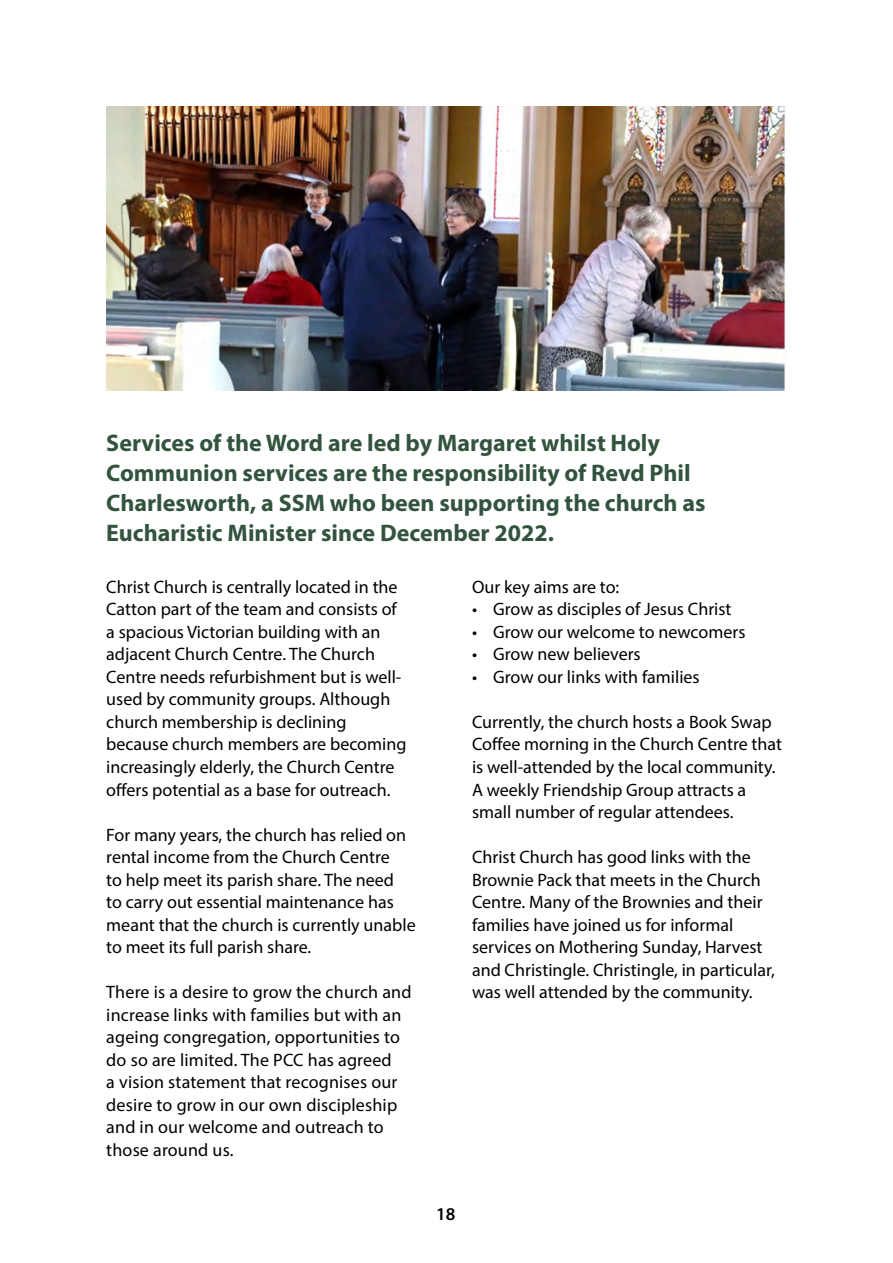
<style>
.page{position:relative;width:893px;height:1263px;background:#fff}
.page>*{position:absolute;margin:0;border:0;box-sizing:border-box;transform-origin:0 0}
.t1{font:700 24px/30px "Myriad Pro";color:#32543e}
.t2{font:18px/22.5px "Myriad Pro";color:#000}
.t3{font:600 18px "Myriad Pro";color:#000}
</style>
<div class="page">
<img style="left:106px;top:106px;width:681px;height:284px">
<h1 class="t1" style="left:106px;top:427px;width:601px">Services of the Word are led by Margaret whilst Holy Communion services are the responsibility of Revd Phil Charlesworth, a SSM who been supporting the church as Eucharistic Minister since December 2022.</h1>
<p class="t2" style="left:106px;top:575px;width:302px">Christ Church is centrally located in the Catton part of the team and consists of a spacious Victorian building with an adjacent Church Centre. The Church Centre needs refurbishment but is well&shy;used by community groups. Although church membership is declining because church members are becoming increasingly elderly, the Church Centre offers potential as a base for outreach.</p>
<p class="t2" style="left:106px;top:823px;width:311px">For many years, the church has relied on rental income from the Church Centre<br>to help meet its parish share. The need<br>to carry out essential maintenance has meant that the church is currently unable to meet its full parish share.</p>
<p class="t2" style="left:106px;top:980px;width:307px">There is a desire to grow the church and increase links with families but with an ageing congregation, opportunities to do so are limited. The PCC has agreed<br>a vision statement that recognises our desire to grow in our own discipleship and in our welcome and outreach to those around us.</p>
<p class="t2" style="left:472px;top:575px;width:149px">Our key aims are to:</p>
<p class="t2" style="left:472px;top:598px;width:261px">• Grow as disciples of Jesus Christ</p>
<p class="t2" style="left:472px;top:620px;width:275px">• Grow our welcome to newcomers</p>
<p class="t2" style="left:472px;top:643px;width:170px">• Grow new believers</p>
<p class="t2" style="left:472px;top:665px;width:229px">• Grow our links with families</p>
<p class="t2" style="left:472px;top:710px;width:312px">Currently, the church hosts a Book Swap Coffee morning in the Church Centre that is well-attended by the local community.<br>A weekly Friendship Group attracts a small number of regular attendees.</p>
<p class="t2" style="left:472px;top:845px;width:304px">Christ Church has good links with the Brownie Pack that meets in the Church Centre. Many of the Brownies and their families have joined us for informal services on Mothering Sunday, Harvest and Christingle. Christingle, in particular, was well attended by the community.</p>
<p class="t3" style="left:436px;top:1203px;width:21px">18</p>
</div>
